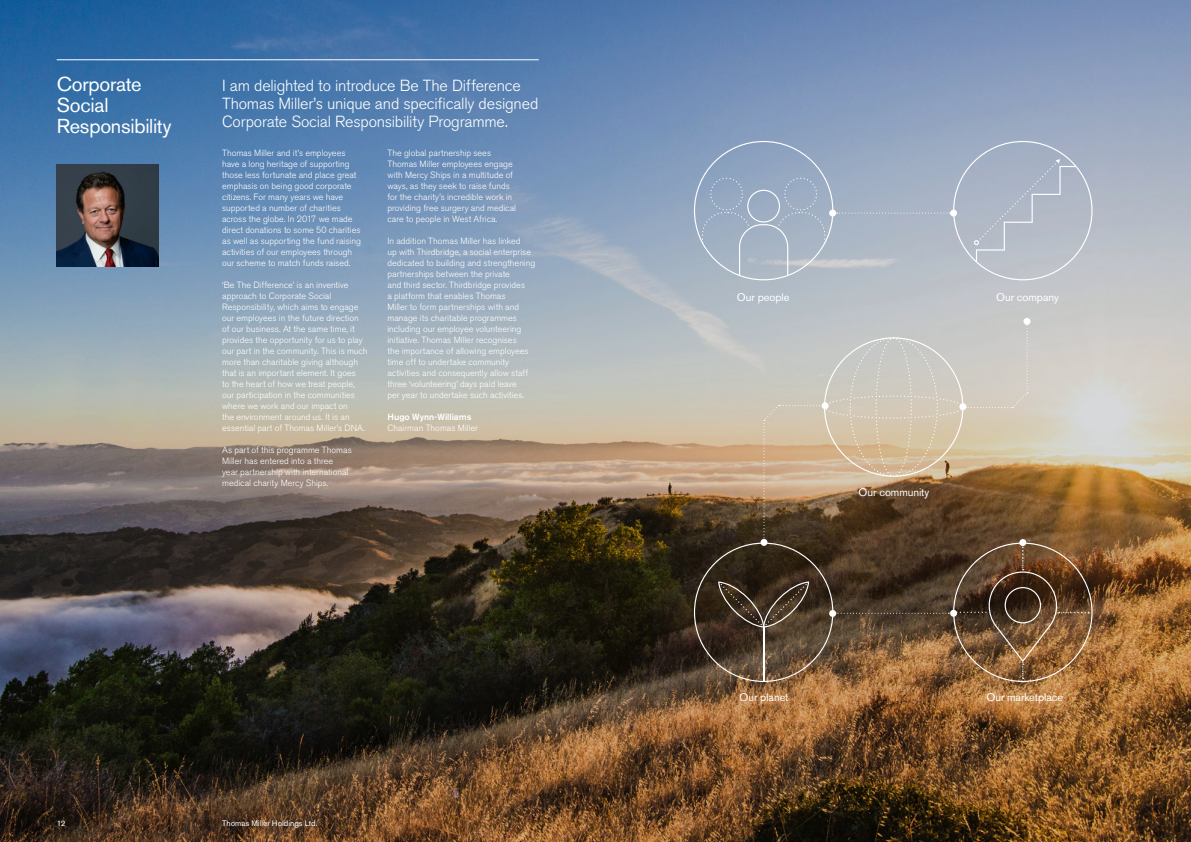
<style>
.page{position:relative;width:1191px;height:842px;background:#fff}
.page>*{position:absolute;margin:0;border:0;box-sizing:border-box;transform-origin:0 0}
.t1{font:20px/21px "Akzidenz Grotesk BE";letter-spacing:-.01em;color:#fff}
.t2{font:300 16px/18px "Akzidenz Grotesk BE";letter-spacing:-.015em;color:#fff}
.t3{font:11px "Akzidenz Grotesk BE";letter-spacing:-.005em;color:#fff}
.t4{font:300 9px/11px "Akzidenz Grotesk BE";color:#fff}
.t5{font:500 9px "Akzidenz Grotesk BE";color:#fff}
.t6{font:8px "Akzidenz Grotesk BE";letter-spacing:.005em;color:#fff}
</style>
<div class="page">
<img style="left:0;top:0;width:1191px;height:842px">
<div style="left:1023px;top:318px;width:7px;height:7px;background:#fff;border-radius:50%"></div>
<svg style="left:694px;top:141px;width:398px;height:139px;background:#a9b5c5"></svg>
<svg style="left:694px;top:321px;width:398px;height:361px;background:#93806b"></svg>
<hr style="left:57px;top:60px;width:482px;height:1px;background:#fff">
<img style="left:57px;top:164px;width:102px;height:102px">
<h1 class="t1" style="left:57px;top:74px;width:116px">Corporate<br>Social<br>Responsibility</h1>
<h2 class="t2" style="left:222px;top:77px;width:318px">I am delighted to introduce Be The Difference<br>Thomas Miller’s unique and specifically designed<br>Corporate Social Responsibility Programme.</h2>
<p class="t4" style="left:222px;top:148px;width:140px">Thomas Miller and it’s employees have a long heritage of supporting those less fortunate and place great emphasis on being good corporate citizens. For many years we have supported a number of charities across the globe. In 2017 we made direct donations to some 50 charities as well as supporting the fund raising activities of our employees through our scheme to match funds raised.</p>
<p class="t4" style="left:222px;top:280px;width:147px">‘Be The Difference’ is an inventive approach to Corporate Social Responsibility, which aims to engage our employees in the future direction of our business. At the same time, it provides the opportunity for us to play our part in the community. This is much more than charitable giving although that is an important element. It goes<br>to the heart of how we treat people, our participation in the communities where we work and our impact on<br>the environment around us. It is an essential part of Thomas Miller’s DNA.</p>
<p class="t4" style="left:222px;top:445px;width:131px">As part of this programme Thomas<br>Miller has entered into a three<br>year partnership with international medical charity Mercy Ships.</p>
<p class="t4" style="left:387px;top:148px;width:130px">The global partnership sees<br>Thomas Miller employees engage with Mercy Ships in a multitude of ways, as they seek to raise funds for the charity’s incredible work in providing free surgery and medical care to people in West Africa.</p>
<p class="t4" style="left:387px;top:236px;width:149px">In addition Thomas Miller has linked<br>up with Thirdbridge, a social enterprise dedicated to building and strengthening partnerships between the private<br>and third sector. Thirdbridge provides<br>a platform that enables Thomas<br>Miller to form partnerships with and manage its charitable programmes including our employee volunteering initiative. Thomas Miller recognises<br>the importance of allowing employees time off to undertake community activities and consequently allow staff three ‘volunteering’ days paid leave<br>per year to undertake such activities.</p>
<p class="t5" style="left:387px;top:411px;width:85px">Hugo Wynn-Williams</p>
<p class="t4" style="left:387px;top:423px;width:92px">Chairman Thomas Miller</p>
<p class="t6" style="left:57px;top:818px;width:10px">12</p>
<p class="t6" style="left:222px;top:818px;width:97px">Thomas Miller Holdings Ltd.</p>
<p class="t3" style="left:737px;top:291px;width:54px">Our people</p>
<p class="t3" style="left:996px;top:291px;width:64px">Our company</p>
<p class="t3" style="left:858px;top:485px;width:72px">Our community</p>
<p class="t3" style="left:739px;top:691px;width:51px">Our planet</p>
<p class="t3" style="left:986px;top:691px;width:78px">Our marketplace</p>
</div>
